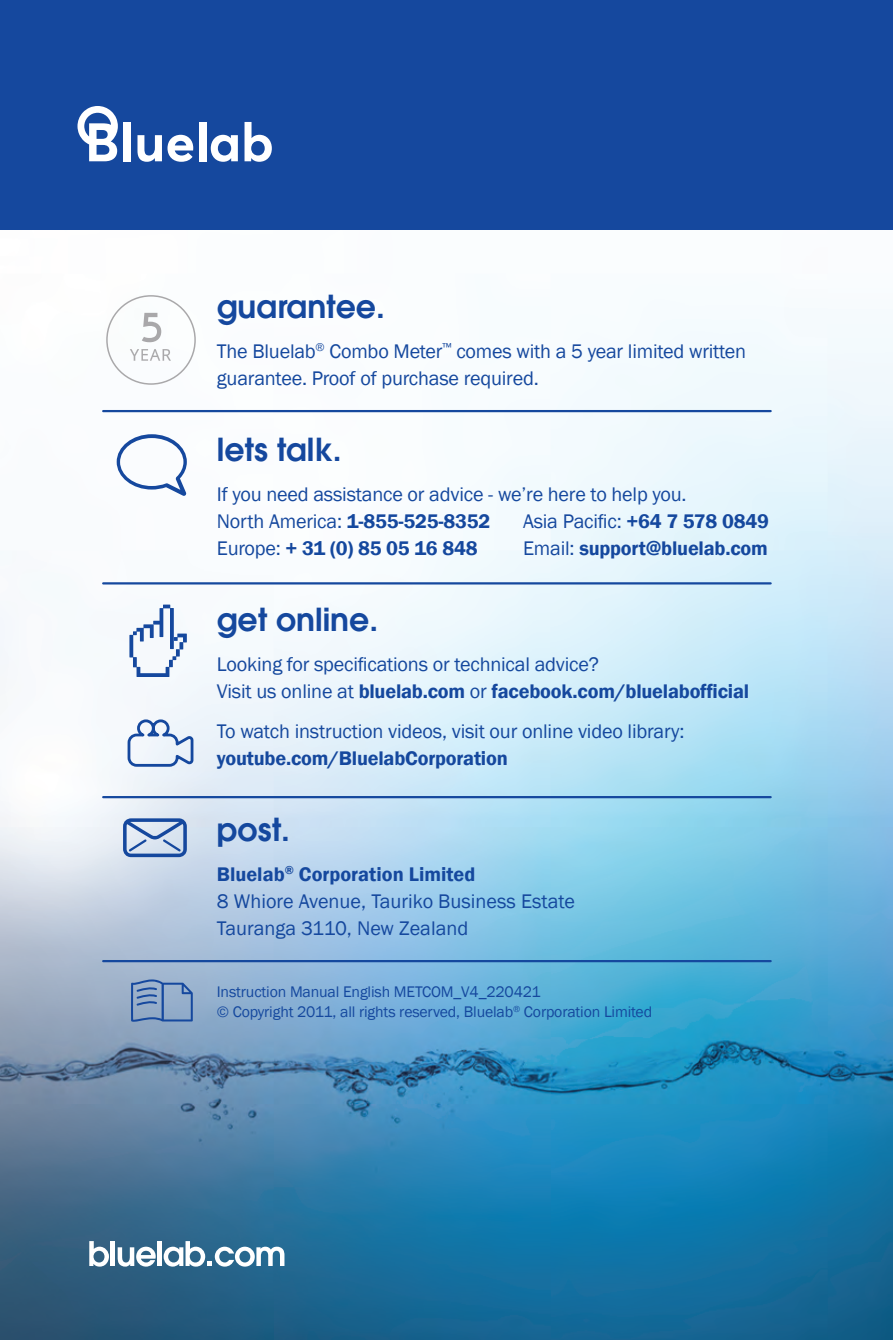
<style>
.page{position:relative;width:893px;height:1340px;background:#fff}
.page>*{position:absolute;margin:0;border:0;box-sizing:border-box;transform-origin:0 0}
.t1{font:600 31.5px "ITC Avant Garde Pro";color:#15489e}
.Address_-_body{font:20.25px/27px "Franklin Gothic";letter-spacing:-.01em;color:#15489e}
.Heading_04{font:20.25px/27px "Franklin Gothic";color:#15489e}
.Address_-_body-2{font:600 20.25px "Franklin Gothic";letter-spacing:-.01em;color:#15489e}
.Body_Text{font:15.75px "Franklin Gothic";letter-spacing:-.01em;color:#15489e}
.s1{font-weight:600}
.s2{font-weight:400}
</style>
<div class="page">
<img style="left:0;top:319px;width:893px;height:1020px">
<div style="left:0;top:0;width:893px;height:230px;background:#15489e"></div>
<svg style="left:89px;top:1241px;width:20px;height:25px"></svg>
<hr style="left:111px;top:1241px;width:4px;height:24px;background:#fff">
<svg style="left:118px;top:1246px;width:38px;height:20px"></svg>
<div style="left:157px;top:1241px;width:5px;height:24px;background:#fff"></div>
<svg style="left:164px;top:1241px;width:120px;height:25px"></svg>
<hr style="left:103px;top:410px;width:668px;height:2px;background:#15489e">
<hr style="left:103px;top:582px;width:668px;height:2px;background:#15489e">
<hr style="left:103px;top:796px;width:668px;height:2px;background:#15489e">
<hr style="left:103px;top:960px;width:668px;height:2px;background:#15489e">
<svg style="left:117px;top:434px;width:70px;height:62px"></svg>
<svg style="left:129px;top:604px;width:58px;height:73px"></svg>
<svg style="left:123px;top:818px;width:64px;height:39px;background:#92abd1"></svg>
<svg style="left:131px;top:979px;width:62px;height:42px;background:#7997bf"></svg>
<svg style="left:126px;top:718px;width:69px;height:50px"></svg>
<svg style="left:245px;top:122px;width:27px;height:40px"></svg>
<div style="left:199px;top:122px;width:7px;height:39px;background:#fff"></div>
<div style="left:124px;top:122px;width:7px;height:39px;background:#fff"></div>
<svg style="left:137px;top:135px;width:56px;height:27px"></svg>
<svg style="left:77px;top:106px;width:41px;height:55px"></svg>
<svg style="left:211px;top:135px;width:27px;height:27px"></svg>
<svg style="left:106px;top:295px;width:90px;height:90px"></svg>
<p class="t1" style="left:217px;top:286px;width:169px">guarantee.</p>
<p class="Address_-_body" style="left:217px;top:338px;width:531px">The Bluelab<sup>®</sup> Combo Meter<sup>™</sup> comes with a 5 year limited written guarantee. Proof of purchase required.</p>
<p class="t1" style="left:217px;top:429px;width:126px">lets talk.</p>
<p class="Address_-_body" style="left:217px;top:481px;width:471px">If you need assistance or advice - we’re here to help you.<br>North America: <span class="s1">1-855-525-8352</span></p>
<p class="Address_-_body" style="left:523px;top:508px;width:248px">Asia Pacific: <span class="s1">+64 7 578 0849</span></p>
<p class="Address_-_body-2" style="left:217px;top:536px;width:262px"><span class="s2">Europe:</span> + 31 (0) 85 05 16 848</p>
<p class="Address_-_body-2" style="left:523px;top:536px;width:246px"><span class="s2">Email:</span> support@bluelab.com</p>
<p class="t1" style="left:217px;top:599px;width:163px">get online.</p>
<p class="Address_-_body" style="left:217px;top:651px;width:534px">Looking for specifications or technical advice?<br>Visit us online at <span class="s1">bluelab.com</span> or <span class="s1">facebook.com/bluelabofficial</span></p>
<p class="Address_-_body" style="left:217px;top:718px;width:469px">To watch instruction videos, visit our online video library: <span class="s1">youtube.com/BluelabCorporation</span></p>
<p class="t1" style="left:217px;top:808px;width:75px">post.</p>
<p class="Heading_04" style="left:217px;top:860px;width:360px"><span class="s1">Bluelab</span><sup>®</sup> <span class="s1">Corporation Limited<br></span>8 Whiore Avenue, Tauriko Business Estate<br>Tauranga 3110, New Zealand</p>
<p class="Body_Text" style="left:217px;top:981px;width:325px">Instruction Manual English METCOM_V4_220421</p>
<p class="Body_Text" style="left:217px;top:1002px;width:437px">© Copyright 2011, all rights reserved, Bluelab<sup>®</sup> Corporation Limited</p>
</div>
